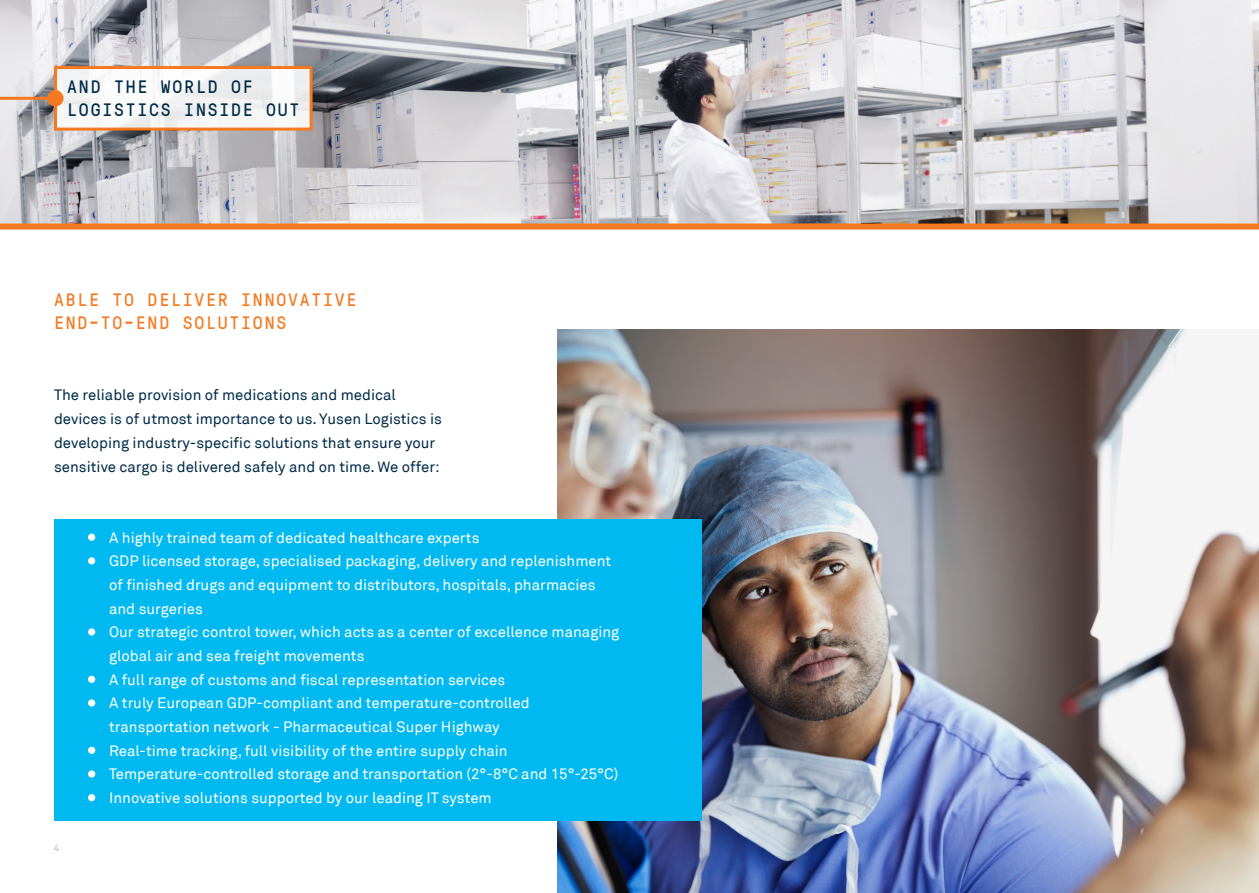
<style>
.page{position:relative;width:1259px;height:893px;background:#fff}
.page>*{position:absolute;margin:0;border:0;box-sizing:border-box;transform-origin:0 0}
.t1{font:18px/23.7px "GT Pressura Mono";letter-spacing:.1em;color:#f47920}
.t2{font:18px/23.7px "GT Pressura Mono";letter-spacing:.1em;color:#002b47}
.t3{font:15px/23.7px "Akkurat";color:#fff}
.t4{font:15px/23.7px "Akkurat";color:#002b47}
.t5{font:9px "Akkurat";color:#b3b4b4}
</style>
<div class="page">
<img style="left:557px;top:329px;width:702px;height:564px">
<img style="left:0;top:0;width:1259px;height:224px">
<svg style="left:52px;top:65px;width:262px;height:67px"></svg>
<hr style="left:0;top:97px;width:56px;height:3px;background:#f47920">
<div style="left:47px;top:90px;width:17px;height:16px;background:#f47920;border-radius:50%"></div>
<div style="left:0;top:224px;width:1259px;height:6px;background:#f47920"></div>
<div style="left:54px;top:519px;width:647px;height:301px;background:#00b9f1"></div>
<div style="left:88px;top:534px;width:7px;height:7px;background:#fff;border-radius:50%"></div>
<div style="left:88px;top:557px;width:7px;height:7px;background:#fff;border-radius:50%"></div>
<div style="left:88px;top:628px;width:7px;height:7px;background:#fff;border-radius:50%"></div>
<div style="left:88px;top:676px;width:7px;height:7px;background:#fff;border-radius:50%"></div>
<div style="left:88px;top:699px;width:7px;height:7px;background:#fff;border-radius:50%"></div>
<div style="left:88px;top:747px;width:7px;height:7px;background:#fff;border-radius:50%"></div>
<div style="left:88px;top:770px;width:7px;height:8px;background:#fff;border-radius:50%"></div>
<div style="left:88px;top:794px;width:7px;height:7px;background:#fff;border-radius:50%"></div>
<p class="t2" style="left:67px;top:73px;width:234px">AND THE WORLD OF<br>LOGISTICS INSIDE OUT</p>
<p class="t1" style="left:54px;top:287px;width:304px">ABLE TO DELIVER INNOVATIVE<br>END-TO-END SOLUTIONS</p>
<p class="t4" style="left:54px;top:384px;width:389px">The reliable provision of medications and medical devices is of utmost importance to us. Yusen Logistics is developing industry-specific solutions that ensure your sensitive cargo is delivered safely and on time. We offer:</p>
<p class="t5" style="left:54px;top:843px;width:7px">4</p>
<p class="t3" style="left:109px;top:526px;width:512px">A highly trained team of dedicated healthcare experts<br>GDP licensed storage, specialised packaging, delivery and replenishment of finished drugs and equipment to distributors, hospitals, pharmacies and surgeries<br>Our strategic control tower, which acts as a center of excellence managing global air and sea freight movements<br>A full range of customs and fiscal representation services<br>A truly European GDP-compliant and temperature-controlled transportation network - Pharmaceutical Super Highway<br>Real-time tracking, full visibility of the entire supply chain Temperature-controlled storage and transportation (2°-8°C and 15°-25°C)<br>Innovative solutions supported by our leading IT system</p>
</div>
